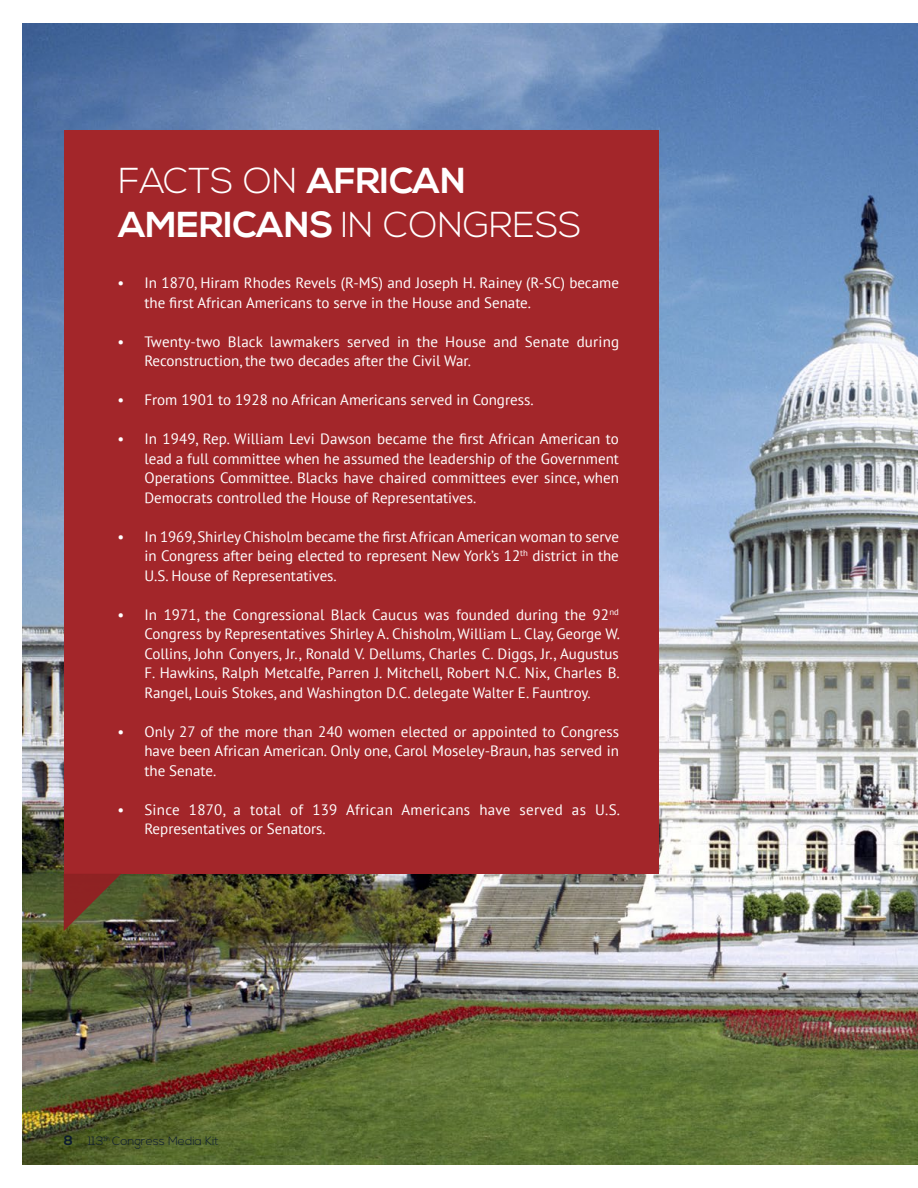
<style>
.page{position:relative;width:918px;height:1188px;background:#fff}
.page>*{position:absolute;margin:0;border:0;box-sizing:border-box;transform-origin:0 0}
.t1{font:300 36px/43.2px "Nexa";color:#fff}
.t2{font:15px/19.5px "PT Sans";color:#fff;text-align:justify}
.t3{font:15px/19.5px "PT Sans";letter-spacing:.02em;color:#fff}
.t4{font:300 12px "Nexa";color:#0b1930}
.s1{font-weight:700}
.s2{font-weight:700;font-size:13.5px}
</style>
<div class="page">
<img style="left:23px;top:24px;width:895px;height:1140px">
<div style="left:64px;top:130px;width:595px;height:744px;background:#a3262a"></div>
<svg style="left:64px;top:874px;width:57px;height:57px;background:#703f2b"></svg>
<h1 class="t1" style="left:118px;top:161px;width:464px">FACTS ON <span class="s1">AFRICAN<br>AMERICANS</span> IN CONGRESS</h1>
<p class="t2" style="left:144px;top:273px;width:476px;text-indent:-27px">• In 1870, Hiram Rhodes Revels (R-MS) and Joseph H. Rainey (R-SC) became the first African Americans to serve in the House and Senate.</p>
<p class="t2" style="left:144px;top:331px;width:476px;text-indent:-27px">• Twenty-two Black lawmakers served in the House and Senate during<br>Reconstruction, the two decades after the Civil War.</p>
<p class="t2" style="left:117px;top:390px;width:418px">• From 1901 to 1928 no African Americans served in Congress.</p>
<p class="t2" style="left:144px;top:429px;width:476px;text-indent:-27px">• In 1949, Rep. William Levi Dawson became the first African American to lead a full committee when he assumed the leadership of the Government Operations Committee. Blacks have chaired committees ever since, when Democrats controlled the House of Representatives.</p>
<p class="t2" style="left:144px;top:526px;width:476px;text-indent:-27px">• In 1969, Shirley Chisholm became the first African American woman to serve in Congress after being elected to represent New York’s 12<sup>th</sup> district in the U.S. House of Representatives.</p>
<p class="t2" style="left:144px;top:604px;width:477px;text-indent:-27px">• In 1971, the Congressional Black Caucus was founded during the 92<sup>nd </sup>Congress by Representatives Shirley A. Chisholm, William L. Clay, George W.<br>Collins, John Conyers, Jr., Ronald V. Dellums, Charles C. Diggs, Jr., Augustus F. Hawkins, Ralph Metcalfe, Parren J. Mitchell, Robert N.C. Nix, Charles B.<br>Rangel, Louis Stokes, and Washington D.C. delegate Walter E. Fauntroy.</p>
<p class="t2" style="left:144px;top:721px;width:476px;text-indent:-27px">• Only 27 of the more than 240 women elected or appointed to Congress have been African American. Only one, Carol Moseley-Braun, has served in the Senate.</p>
<p class="t3" style="left:144px;top:799px;width:477px;text-indent:-27px">• Since 1870, a total of 139 African Americans have served as U.S.<br>Representatives or Senators.</p>
<p class="t4" style="left:64px;top:1134px;width:157px"><span class="s2">8</span> 113<sup>TH</sup> CONGRESS MEDIA KIT</p>
</div>
